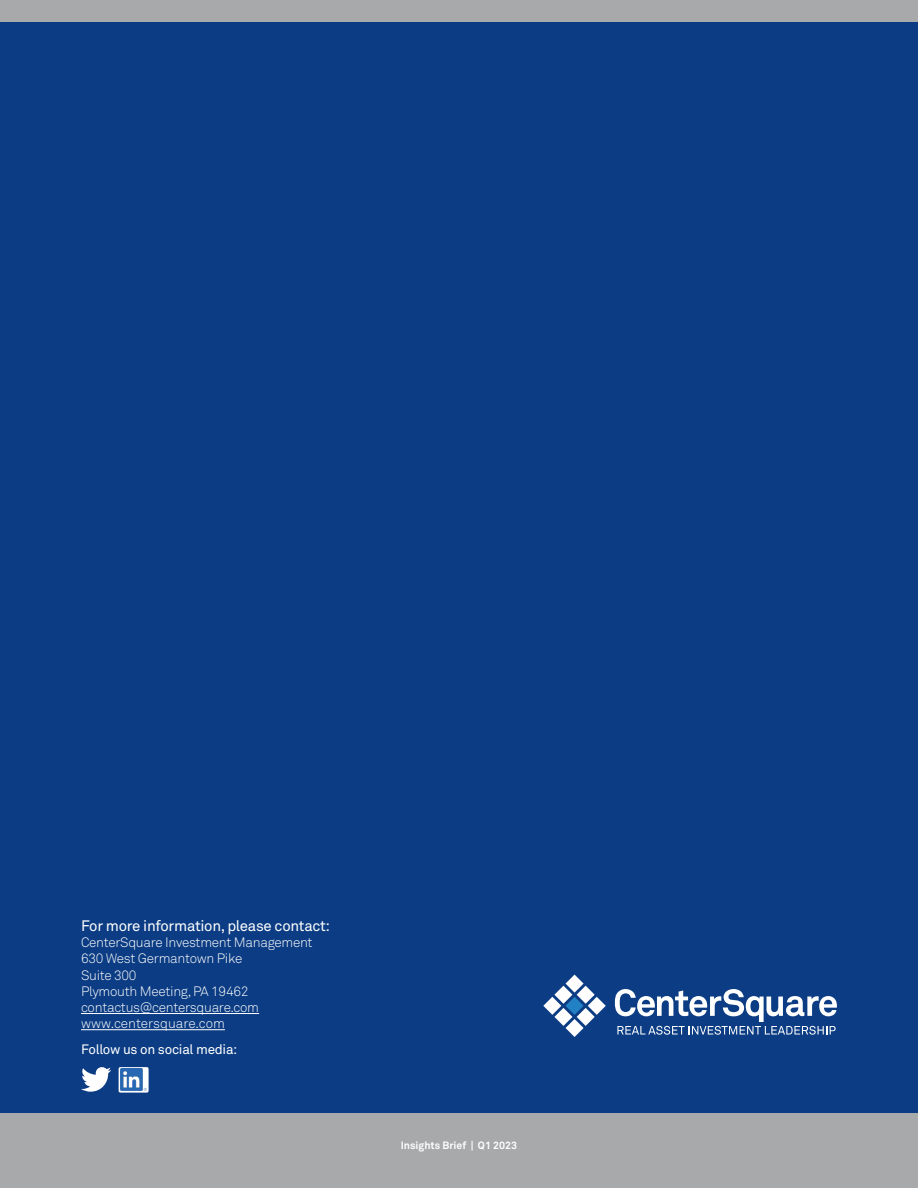
<style>
.page{position:relative;width:918px;height:1188px;background:#fff}
.page>*{position:absolute;margin:0;border:0;box-sizing:border-box;transform-origin:0 0}
.t1{font:15px "Akkurat Pro";letter-spacing:-.02em;color:#fff}
.t2{font:13.5px/16.2px "Akkurat Light Pro";letter-spacing:-.02em;color:#fff}
.t3{font:13.5px "Akkurat Pro";letter-spacing:-.02em;color:#fff}
.t4{font:700 10.5px "Akkurat Pro";color:#fff}
</style>
<div class="page">
<div style="left:0;top:22px;width:918px;height:1091px;background:#0c3d84"></div>
<svg style="left:615px;top:989px;width:222px;height:46px"></svg>
<svg style="left:543px;top:975px;width:63px;height:62px"></svg>
<div style="left:0;top:1113px;width:918px;height:75px;background:#a7a9ab"></div>
<div style="left:0;top:0;width:918px;height:22px;background:#a7a9ab"></div>
<hr style="left:81px;top:1013px;width:178px;height:1px;background:#fff">
<hr style="left:81px;top:1029px;width:144px;height:1px;background:#fff">
<svg style="left:81px;top:1067px;width:30px;height:25px"></svg>
<div style="left:119px;top:1067px;width:30px;height:26px;background:linear-gradient(to right,#fff,#fff);border-radius:2px"></div>
<img style="left:121px;top:1069px;width:26px;height:22px">
<p class="t1" style="left:81px;top:917px;width:251px">For more information, please contact:</p>
<p class="t2" style="left:81px;top:935px;width:233px">CenterSquare Investment Management<br>630 West Germantown Pike<br>Suite 300<br>Plymouth Meeting, PA 19462 contactus@centersquare.com www.centersquare.com</p>
<p class="t3" style="left:81px;top:1042px;width:158px">Follow us on social media:</p>
<p class="t4" style="left:401px;top:1138px;width:118px">Insights Brief | Q1 2023</p>
</div>
